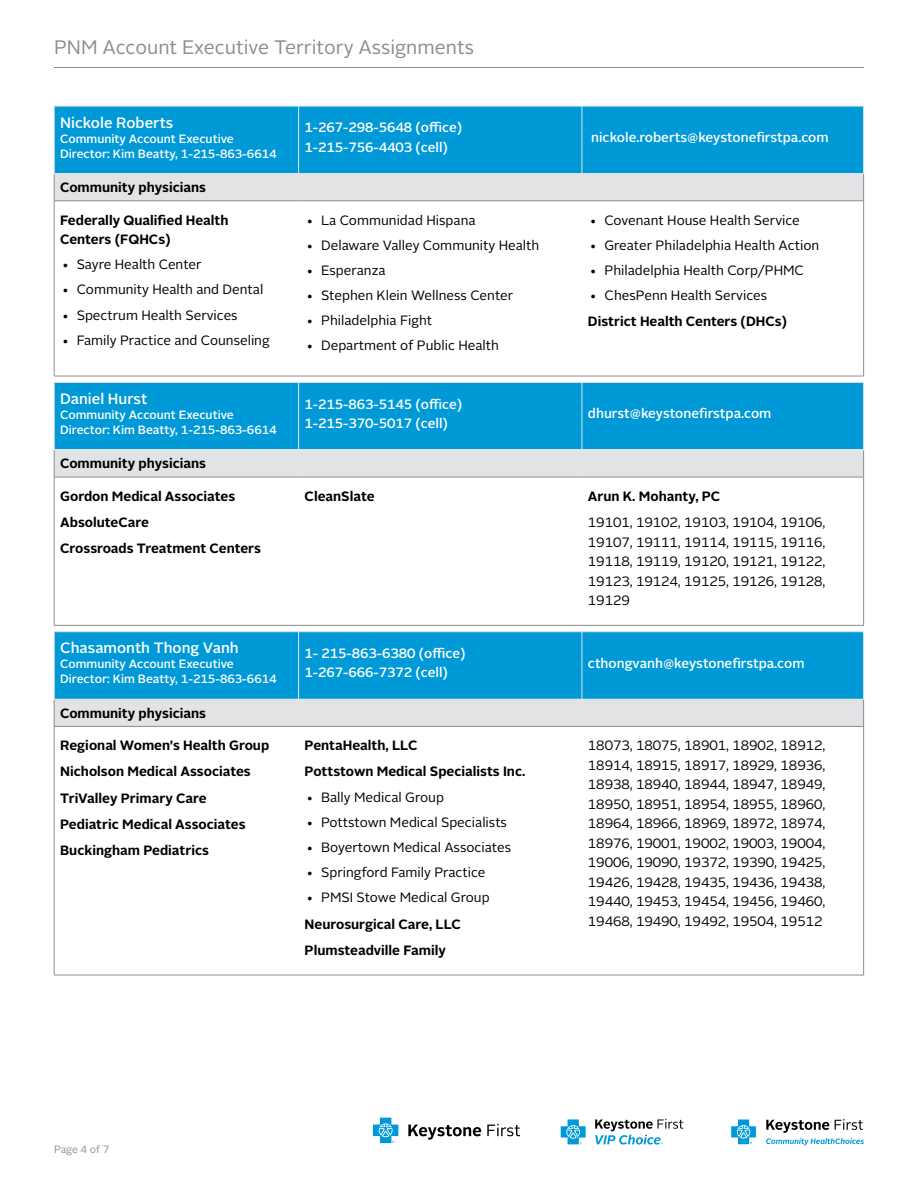
<style>
.page{position:relative;width:918px;height:1188px;background:#fff}
.page>*{position:absolute;margin:0;border:0;box-sizing:border-box;transform-origin:0 0}
.t1{font:19.5px "Alright Sans";color:#8b8e90}
.t2{font:500 15px "Alright Sans";color:#fff}
.copy{font:13.5px/19.5px "Alright Sans";color:#000;text-align:justify}
.copy-2{font:700 13.5px/19.5px "Alright Sans";color:#000}
.copy-3{font:500 13.5px/19.5px "Alright Sans";color:#fff}
.t3{font:500 12px "Alright Sans";color:#fff}
.t4{font:10.5px "Alright Sans";letter-spacing:-.01em;color:#8b8e90}
</style>
<div class="page">
<hr style="left:54px;top:67px;width:810px;height:1px;background:#8b8e90">
<div style="left:55px;top:107px;width:808px;height:66px;background:#0099d8"></div>
<div style="left:54px;top:174px;width:810px;height:27px;background:#e2e3e4"></div>
<hr style="left:54px;top:201px;width:245px;height:1px;background:#8b8e90">
<hr style="left:299px;top:201px;width:283px;height:1px;background:#8b8e90">
<hr style="left:582px;top:201px;width:282px;height:1px;background:#8b8e90">
<svg style="left:863px;top:174px;width:1px;height:27px"></svg>
<svg style="left:54px;top:174px;width:1px;height:27px"></svg>
<hr style="left:54px;top:201px;width:1px;height:175px;background:#8b8e90">
<hr style="left:863px;top:201px;width:1px;height:175px;background:#8b8e90">
<hr style="left:54px;top:376px;width:245px;height:1px;background:#8b8e90">
<hr style="left:299px;top:376px;width:283px;height:1px;background:#8b8e90">
<hr style="left:582px;top:376px;width:282px;height:1px;background:#8b8e90">
<hr style="left:54px;top:106px;width:245px;height:1px;background:#e2e3e4">
<hr style="left:54px;top:106px;width:1px;height:67px;background:#e2e3e4">
<hr style="left:299px;top:106px;width:283px;height:1px;background:#e2e3e4">
<hr style="left:298px;top:106px;width:1px;height:67px;background:#e2e3e4">
<hr style="left:582px;top:106px;width:282px;height:1px;background:#e2e3e4">
<hr style="left:582px;top:106px;width:1px;height:67px;background:#e2e3e4">
<hr style="left:863px;top:106px;width:1px;height:67px;background:#e2e3e4">
<hr style="left:54px;top:173px;width:245px;height:1px;background:#e2e3e4">
<hr style="left:299px;top:173px;width:283px;height:1px;background:#e2e3e4">
<hr style="left:582px;top:173px;width:282px;height:1px;background:#e2e3e4">
<div style="left:55px;top:383px;width:808px;height:67px;background:#0099d8"></div>
<div style="left:54px;top:450px;width:810px;height:27px;background:#e2e3e4"></div>
<hr style="left:54px;top:477px;width:245px;height:1px;background:#8b8e90">
<hr style="left:299px;top:477px;width:283px;height:1px;background:#8b8e90">
<hr style="left:582px;top:477px;width:282px;height:1px;background:#8b8e90">
<svg style="left:863px;top:451px;width:1px;height:26px"></svg>
<svg style="left:54px;top:451px;width:1px;height:26px"></svg>
<hr style="left:54px;top:477px;width:1px;height:148px;background:#8b8e90">
<hr style="left:863px;top:477px;width:1px;height:148px;background:#8b8e90">
<hr style="left:54px;top:625px;width:245px;height:1px;background:#8b8e90">
<hr style="left:299px;top:625px;width:283px;height:1px;background:#8b8e90">
<hr style="left:582px;top:625px;width:282px;height:1px;background:#8b8e90">
<hr style="left:54px;top:382px;width:245px;height:1px;background:#e2e3e4">
<hr style="left:54px;top:383px;width:1px;height:67px;background:#e2e3e4">
<hr style="left:299px;top:382px;width:283px;height:1px;background:#e2e3e4">
<hr style="left:298px;top:383px;width:1px;height:67px;background:#e2e3e4">
<hr style="left:582px;top:382px;width:282px;height:1px;background:#e2e3e4">
<hr style="left:582px;top:383px;width:1px;height:67px;background:#e2e3e4">
<hr style="left:863px;top:383px;width:1px;height:67px;background:#e2e3e4">
<div style="left:55px;top:632px;width:808px;height:67px;background:#0099d8"></div>
<div style="left:54px;top:699px;width:810px;height:27px;background:#e2e3e4"></div>
<hr style="left:54px;top:726px;width:245px;height:1px;background:#8b8e90">
<hr style="left:299px;top:726px;width:283px;height:1px;background:#8b8e90">
<hr style="left:582px;top:726px;width:282px;height:1px;background:#8b8e90">
<svg style="left:863px;top:700px;width:1px;height:26px"></svg>
<svg style="left:54px;top:700px;width:1px;height:26px"></svg>
<hr style="left:54px;top:727px;width:1px;height:248px;background:#8b8e90">
<hr style="left:863px;top:727px;width:1px;height:248px;background:#8b8e90">
<hr style="left:54px;top:975px;width:245px;height:1px;background:#8b8e90">
<hr style="left:299px;top:975px;width:283px;height:1px;background:#8b8e90">
<hr style="left:582px;top:975px;width:282px;height:1px;background:#8b8e90">
<hr style="left:54px;top:631px;width:245px;height:1px;background:#e2e3e4">
<hr style="left:54px;top:632px;width:1px;height:67px;background:#e2e3e4">
<hr style="left:299px;top:631px;width:283px;height:1px;background:#e2e3e4">
<hr style="left:298px;top:632px;width:1px;height:67px;background:#e2e3e4">
<hr style="left:582px;top:631px;width:282px;height:1px;background:#e2e3e4">
<hr style="left:582px;top:632px;width:1px;height:67px;background:#e2e3e4">
<hr style="left:863px;top:632px;width:1px;height:67px;background:#e2e3e4">
<svg style="left:408px;top:1125px;width:73px;height:15px"></svg>
<svg style="left:487px;top:1124px;width:33px;height:12px"></svg>
<svg style="left:373px;top:1118px;width:25px;height:25px"></svg>
<svg style="left:595px;top:1119px;width:89px;height:26px"></svg>
<svg style="left:561px;top:1119px;width:25px;height:25px"></svg>
<svg style="left:766px;top:1119px;width:98px;height:27px"></svg>
<svg style="left:731px;top:1120px;width:25px;height:24px"></svg>
<h1 class="t1" style="left:54px;top:34px;width:421px">PNM Account Executive Territory Assignments</h1>
<p class="t2" style="left:60px;top:112px;width:115px">Nickole Roberts</p>
<p class="t3" style="left:60px;top:130px;width:175px">Community Account Executive</p>
<p class="t3" style="left:60px;top:145px;width:218px">Director: Kim Beatty, 1-215-863-6614</p>
<p class="copy-2" style="left:60px;top:178px;width:147px">Community physicians</p>
<p class="copy-2" style="left:60px;top:210px;width:170px">Federally Qualified Health<br>Centers (FQHCs)</p>
<p class="copy" style="left:62px;top:255px;width:141px">• Sayre Health Center</p>
<p class="copy" style="left:62px;top:280px;width:203px">• Community Health and Dental</p>
<p class="copy" style="left:62px;top:305px;width:178px">• Spectrum Health Services</p>
<p class="copy" style="left:62px;top:330px;width:210px">• Family Practice and Counseling</p>
<p class="t2" style="left:60px;top:388px;width:89px">Daniel Hurst</p>
<p class="t3" style="left:60px;top:406px;width:175px">Community Account Executive</p>
<p class="t3" style="left:60px;top:421px;width:218px">Director: Kim Beatty, 1-215-863-6614</p>
<p class="copy-2" style="left:60px;top:454px;width:147px">Community physicians</p>
<p class="copy-2" style="left:60px;top:486px;width:177px">Gordon Medical Associates</p>
<p class="copy-2" style="left:60px;top:513px;width:90px">AbsoluteCare</p>
<p class="copy-2" style="left:60px;top:539px;width:202px">Crossroads Treatment Centers</p>
<p class="t2" style="left:60px;top:638px;width:180px">Chasamonth Thong Vanh</p>
<p class="t3" style="left:60px;top:656px;width:175px">Community Account Executive</p>
<p class="t3" style="left:60px;top:671px;width:218px">Director: Kim Beatty, 1-215-863-6614</p>
<p class="copy-2" style="left:60px;top:703px;width:147px">Community physicians</p>
<p class="copy-2" style="left:60px;top:736px;width:211px">Regional Women's Health Group</p>
<p class="copy-2" style="left:60px;top:762px;width:192px">Nicholson Medical Associates</p>
<p class="copy-2" style="left:60px;top:788px;width:148px">TriValley Primary Care</p>
<p class="copy-2" style="left:60px;top:815px;width:187px">Pediatric Medical Associates</p>
<p class="copy-2" style="left:60px;top:841px;width:150px">Buckingham Pediatrics</p>
<p class="copy-3" style="left:305px;top:118px;width:159px">1-267-298-5648 (office)<br>1-215-756-4403 (cell)</p>
<p class="copy-3" style="left:591px;top:128px;width:239px">nickole.roberts@keystonefirstpa.com</p>
<p class="copy" style="left:306px;top:210px;width:171px">• La Communidad Hispana</p>
<p class="copy" style="left:306px;top:235px;width:235px">• Delaware Valley Community Health</p>
<p class="copy" style="left:306px;top:261px;width:81px">• Esperanza</p>
<p class="copy" style="left:306px;top:286px;width:209px">• Stephen Klein Wellness Center</p>
<p class="copy" style="left:306px;top:311px;width:128px">• Philadelphia Fight</p>
<p class="copy" style="left:306px;top:336px;width:194px">• Department of Public Health</p>
<p class="copy" style="left:589px;top:210px;width:212px">• Covenant House Health Service</p>
<p class="copy" style="left:589px;top:235px;width:231px">• Greater Philadelphia Health Action</p>
<p class="copy" style="left:589px;top:261px;width:216px">• Philadelphia Health Corp/PHMC</p>
<p class="copy" style="left:589px;top:286px;width:179px">• ChesPenn Health Services</p>
<p class="copy-2" style="left:588px;top:312px;width:201px">District Health Centers (DHCs)</p>
<p class="copy-3" style="left:305px;top:394px;width:159px">1-215-863-5145 (office)<br>1-215-370-5017 (cell)</p>
<p class="copy-3" style="left:588px;top:404px;width:185px">dhurst@keystonefirstpa.com</p>
<p class="copy-2" style="left:305px;top:486px;width:72px">CleanSlate</p>
<p class="copy-2" style="left:588px;top:486px;width:134px">Arun K. Mohanty, PC</p>
<p class="copy" style="left:588px;top:513px;width:239px">19101, 19102, 19103, 19104, 19106, 19107, 19111, 19114, 19115, 19116, 19118, 19119, 19120, 19121, 19122, 19123, 19124, 19125, 19126, 19128, 19129</p>
<p class="copy-3" style="left:305px;top:644px;width:162px">1- 215-863-6380 (office)<br>1-267-666-7372 (cell)</p>
<p class="copy-3" style="left:588px;top:653px;width:218px">cthongvanh@keystonefirstpa.com</p>
<p class="copy-2" style="left:305px;top:736px;width:114px">PentaHealth, LLC</p>
<p class="copy-2" style="left:305px;top:762px;width:222px">Pottstown Medical Specialists Inc.</p>
<p class="copy" style="left:306px;top:787px;width:139px">• Bally Medical Group</p>
<p class="copy" style="left:306px;top:813px;width:202px">• Pottstown Medical Specialists</p>
<p class="copy" style="left:306px;top:838px;width:207px">• Boyertown Medical Associates</p>
<p class="copy" style="left:306px;top:863px;width:181px">• Springford Family Practice</p>
<p class="copy" style="left:306px;top:888px;width:185px">• PMSI Stowe Medical Group</p>
<p class="copy-2" style="left:305px;top:914px;width:158px">Neurosurgical Care, LLC</p>
<p class="copy-2" style="left:305px;top:940px;width:143px">Plumsteadville Family</p>
<p class="copy" style="left:588px;top:736px;width:239px">18073, 18075, 18901, 18902, 18912, 18914, 18915, 18917, 18929, 18936, 18938, 18940, 18944, 18947, 18949, 18950, 18951, 18954, 18955, 18960, 18964, 18966, 18969, 18972, 18974, 18976, 19001, 19002, 19003, 19004, 19006, 19090, 19372, 19390, 19425, 19426, 19428, 19435, 19436, 19438, 19440, 19453, 19454, 19456, 19460, 19468, 19490, 19492, 19504, 19512</p>
<p class="t4" style="left:54px;top:1142px;width:57px">Page 4 of 7</p>
</div>
